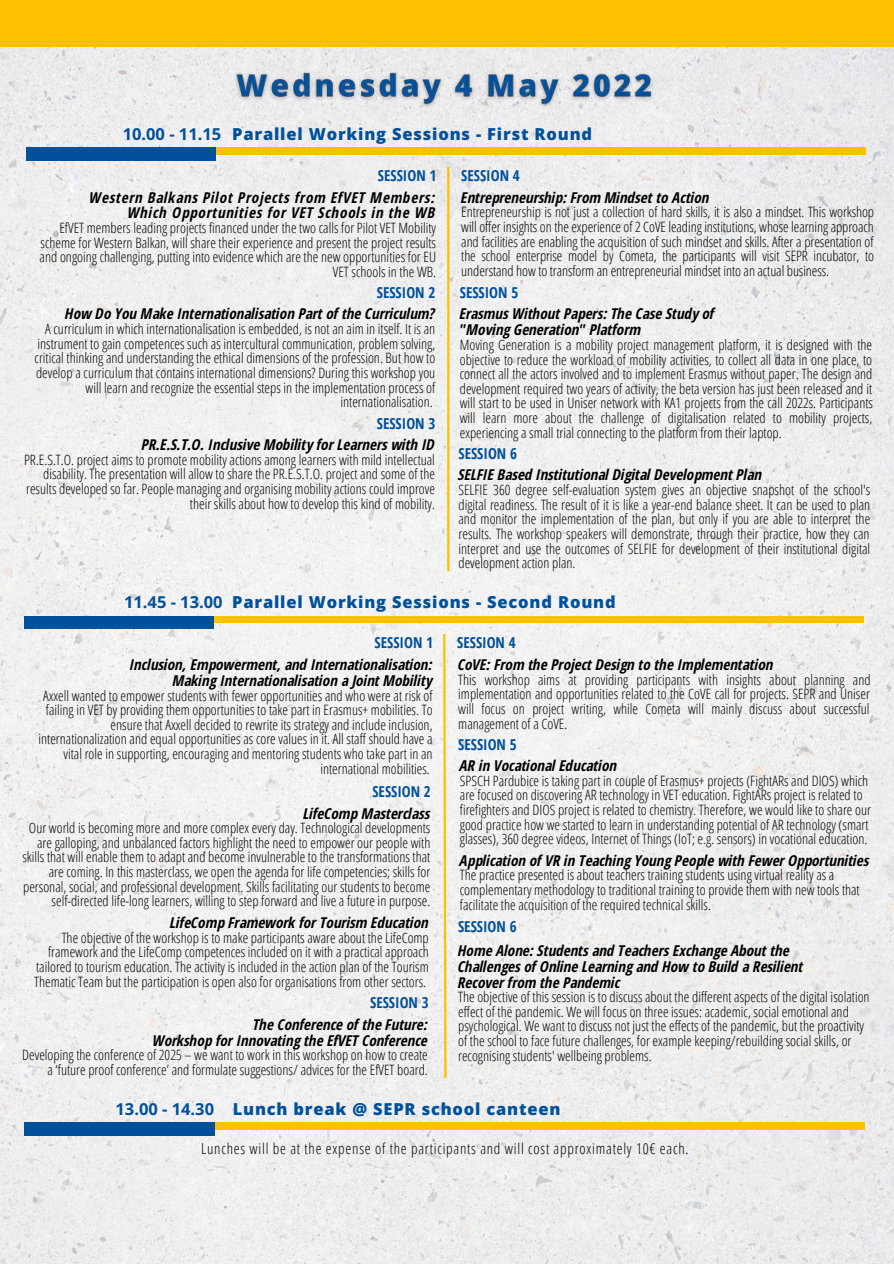
<style>
.page{position:relative;width:894px;height:1264px;background:#fff}
.page>*{position:absolute;margin:0;border:0;box-sizing:border-box;transform-origin:0 0}
.t1{font:800 16.5px "Open Sans";letter-spacing:.05em;color:#00509b}
.t2{font:italic 700 15px/15.8px "Open Sans Hebrew Condensed";color:#000}
.t3{font:700 15px "Open Sans Condensed";color:#00509b}
.t4{font:italic 700 15px/15.8px "Open Sans Hebrew Condensed";letter-spacing:.05em;color:#000;text-align:right}
.t5{font:300 15px "Open Sans Condensed";letter-spacing:.05em;color:#000}
.t6{font:300 14.25px/14.7px "Open Sans Condensed";color:#000;text-align:right}
.s1{font-family:"Open Sans Hebrew";font-weight:700}
</style>
<div class="page">
<img style="left:0;top:47px;width:893px;height:1216px">
<div style="left:0;top:0;width:893px;height:47px;background:#fec000"></div>
<img style="left:229px;top:57px;width:433px;height:58px">
<div style="left:186px;top:148px;width:679px;height:6px;background:#fec000"></div>
<div style="left:26px;top:148px;width:189px;height:12px;background:#00509b"></div>
<hr style="left:447px;top:167px;width:2px;height:404px;background:#fec000">
<div style="left:184px;top:616px;width:679px;height:7px;background:#fec000"></div>
<div style="left:24px;top:616px;width:189px;height:12px;background:#00509b"></div>
<svg style="left:442px;top:631px;width:5px;height:449px"></svg>
<div style="left:185px;top:1122px;width:679px;height:7px;background:#fec000"></div>
<div style="left:25px;top:1122px;width:189px;height:13px;background:#00509b"></div>
<p class="t1" style="left:123px;top:122px;width:471px"><span class="s1">10.00 - 11.15</span> Parallel Working Sessions - First Round</p>
<p class="t3" style="left:378px;top:165px;width:60px">SESSION 1</p>
<p class="t3" style="left:461px;top:165px;width:60px">SESSION 4</p>
<p class="t4" style="left:89px;top:189px;width:347px">Western Balkans Pilot Projects from EfVET Members:<br>Which Opportunities for VET Schools in the WB</p>
<p class="t6" style="left:40px;top:220px;width:398px">EfVET members leading projects financed under the two calls for Pilot VET Mobility scheme for Western Balkan, will share their experience and present the project results and ongoing challenging, putting into evidence which are the new opportunities for EU VET schools in the WB.</p>
<p class="t3" style="left:377px;top:282px;width:60px">SESSION 2</p>
<p class="t2" style="left:65px;top:305px;width:371px">How Do You Make Internationalisation Part of the Curriculum?</p>
<p class="t6" style="left:35px;top:321px;width:402px">A curriculum in which internationalisation is embedded, is not an aim in itself. It is an instrument to gain competences such as intercultural communication, problem solving, critical thinking and understanding the ethical dimensions of the profession. But how to develop a curriculum that contains international dimensions? During this workshop you will learn and recognize the essential steps in the implementation process of internationalisation.</p>
<p class="t2" style="left:142px;top:436px;width:294px">PR.E.S.T.O. Inclusive Mobility for Learners with ID</p>
<p class="t6" style="left:24px;top:452px;width:412px">PR.E.S.T.O. project aims to promote mobility actions among learners with mild intellectual disability. The presentation will allow to share the PR.E.S.T.O. project and some of the results developed so far. People managing and organising mobility actions could improve their skills about how to develop this kind of mobility.</p>
<p class="t3" style="left:377px;top:412px;width:60px">SESSION 3</p>
<p class="t2" style="left:461px;top:189px;width:250px">Entrepreneurship: From Mindset to Action</p>
<p class="t6" style="left:461px;top:204px;width:414px;text-align:justify">Entrepreneurship is not just a collection of hard skills, it is also a mindset. This workshop will offer insights on the experience of 2 CoVE leading institutions, whose learning approach and facilities are enabling the acquisition of such mindset and skills. After a presentation of the school enterprise model by Cometa, the participants will visit SEPR incubator, to understand how to transform an entrepreneurial mindset into an actual business.</p>
<p class="t3" style="left:459px;top:282px;width:60px">SESSION 5</p>
<p class="t2" style="left:459px;top:306px;width:256px">Erasmus Without Papers: The Case Study of "Moving Generation" Platform</p>
<p class="t6" style="left:459px;top:337px;width:414px;text-align:justify">Moving Generation is a mobility project management platform, it is designed with the objective to reduce the workload of mobility activities, to collect all data in one place, to connect all the actors involved and to implement Erasmus without paper. The design and development required two years of activity, the beta version has just been released and it will start to be used in Uniser network with KA1 projects from the call 2022s. Participants will learn more about the challenge of digitalisation related to mobility projects, experiencing a small trial connecting to the platform from their laptop.</p>
<p class="t3" style="left:458px;top:443px;width:60px">SESSION 6</p>
<p class="t2" style="left:458px;top:466px;width:305px">SELFIE Based Institutional Digital Development Plan</p>
<p class="t6" style="left:458px;top:482px;width:413px;text-align:justify">SELFIE 360 degree self-evaluation system gives an objective snapshot of the school's digital readiness. The result of it is like a year-end balance sheet. It can be used to plan and monitor the implementation of the plan, but only if you are able to interpret the results. The workshop speakers will demonstrate, through their practice, how they can interpret and use the outcomes of SELFIE for development of their institutional digital development action plan.</p>
<p class="t1" style="left:124px;top:590px;width:493px"><span class="s1">11.45 - 13.00</span> Parallel Working Sessions - Second Round</p>
<p class="t3" style="left:374px;top:632px;width:60px">SESSION 1</p>
<p class="t2" style="left:130px;top:656px;width:304px;text-align:right">Inclusion, Empowerment, and Internationalisation:<br>Making Internationalisation a Joint Mobility</p>
<p class="t6" style="left:38px;top:687px;width:395px">Axxell wanted to empower students with fewer opportunities and who were at risk of failing in VET by providing them opportunities to take part in Erasmus+ mobilities. To ensure that Axxell decided to rewrite its strategy and include inclusion, internationalization and equal opportunities as core values in it. All staff should have a vital role in supporting, encouraging and mentoring students who take part in an international mobilities.</p>
<p class="t3" style="left:372px;top:781px;width:60px">SESSION 2</p>
<p class="t2" style="left:303px;top:804px;width:128px">LifeComp Masterclass</p>
<p class="t6" style="left:22px;top:820px;width:409px">Our world is becoming more and more complex every day. Technological developments are galloping, and unbalanced factors highlight the need to empower our people with skills that will enable them to adapt and become invulnerable to the transformations that are coming. In this masterclass, we open the agenda for life competencies; skills for personal, social, and professional development. Skills facilitating our students to become self-directed life-long learners, willing to step forward and live a future in purpose.</p>
<p class="t2" style="left:170px;top:914px;width:260px">LifeComp Framework for Tourism Education</p>
<p class="t6" style="left:34px;top:929px;width:396px">The objective of the workshop is to make participants aware about the LifeComp framework and the LifeComp competences included on it with a practical approach tailored to tourism education. The activity is included in the action plan of the Tourism Thematic Team but the participation is open also for organisations from other sectors.</p>
<p class="t3" style="left:370px;top:992px;width:60px">SESSION 3</p>
<p class="t2" style="left:153px;top:1016px;width:276px;text-align:right">The Conference of the Future:<br>Workshop for Innovating the EfVET Conference</p>
<p class="t6" style="left:22px;top:1047px;width:407px">Developing the conference of 2025 – we want to work in this workshop on how to create a ‘future proof conference’ and formulate suggestions/ advices for the EfVET board.</p>
<p class="t3" style="left:457px;top:632px;width:60px">SESSION 4</p>
<p class="t2" style="left:458px;top:656px;width:316px">CoVE: From the Project Design to the Implementation</p>
<p class="t6" style="left:458px;top:672px;width:413px;text-align:justify">This workshop aims at providing participants with insights about planning and implementation and opportunities related to the CoVE call for projects. SEPR and Uniser will focus on project writing, while Cometa will mainly discuss about successful management of a CoVE.</p>
<p class="t3" style="left:458px;top:734px;width:60px">SESSION 5</p>
<p class="t2" style="left:460px;top:757px;width:159px">AR in Vocational Education</p>
<p class="t6" style="left:460px;top:772px;width:412px;text-align:left">SPSCH Pardubice is taking part in couple of Erasmus+ projects (FightARs and DIOS) which are focused on discovering AR technology in VET education. FightARs project is related to firefighters and DIOS project is related to chemistry. Therefore, we would like to share our good practice how we started to learn in understanding potential of AR technology (smart glasses), 360 degree videos, Internet of Things (IoT; e.g. sensors) in vocational education.</p>
<p class="t2" style="left:460px;top:852px;width:411px">Application of VR in Teaching Young People with Fewer Opportunities</p>
<p class="t6" style="left:460px;top:867px;width:401px;text-align:left">The practice presented is about teachers training students using virtual reality as a complementary methodology to traditional training to provide them with new tools that facilitate the acquisition of the required technical skills.</p>
<p class="t3" style="left:458px;top:916px;width:60px">SESSION 6</p>
<p class="t2" style="left:458px;top:942px;width:347px">Home Alone: Students and Teachers Exchange About the<br>Challenges of Online Learning and How to Build a Resilient<br>Recover from the Pandemic</p>
<p class="t6" style="left:458px;top:989px;width:413px;text-align:left">The objective of this session is to discuss about the different aspects of the digital isolation effect of the pandemic. We will focus on three issues: academic, social emotional and psychological. We want to discuss not just the effects of the pandemic, but the proactivity of the school to face future challenges, for example keeping/rebuilding social skills, or recognising students' wellbeing problems.</p>
<p class="t1" style="left:115px;top:1097px;width:446px"><span class="s1">13.00 - 14.30</span> Lunch break @ SEPR school canteen</p>
<p class="t5" style="left:201px;top:1137px;width:489px">Lunches will be at the expense of the participants and will cost approximately 10€ each.</p>
</div>
